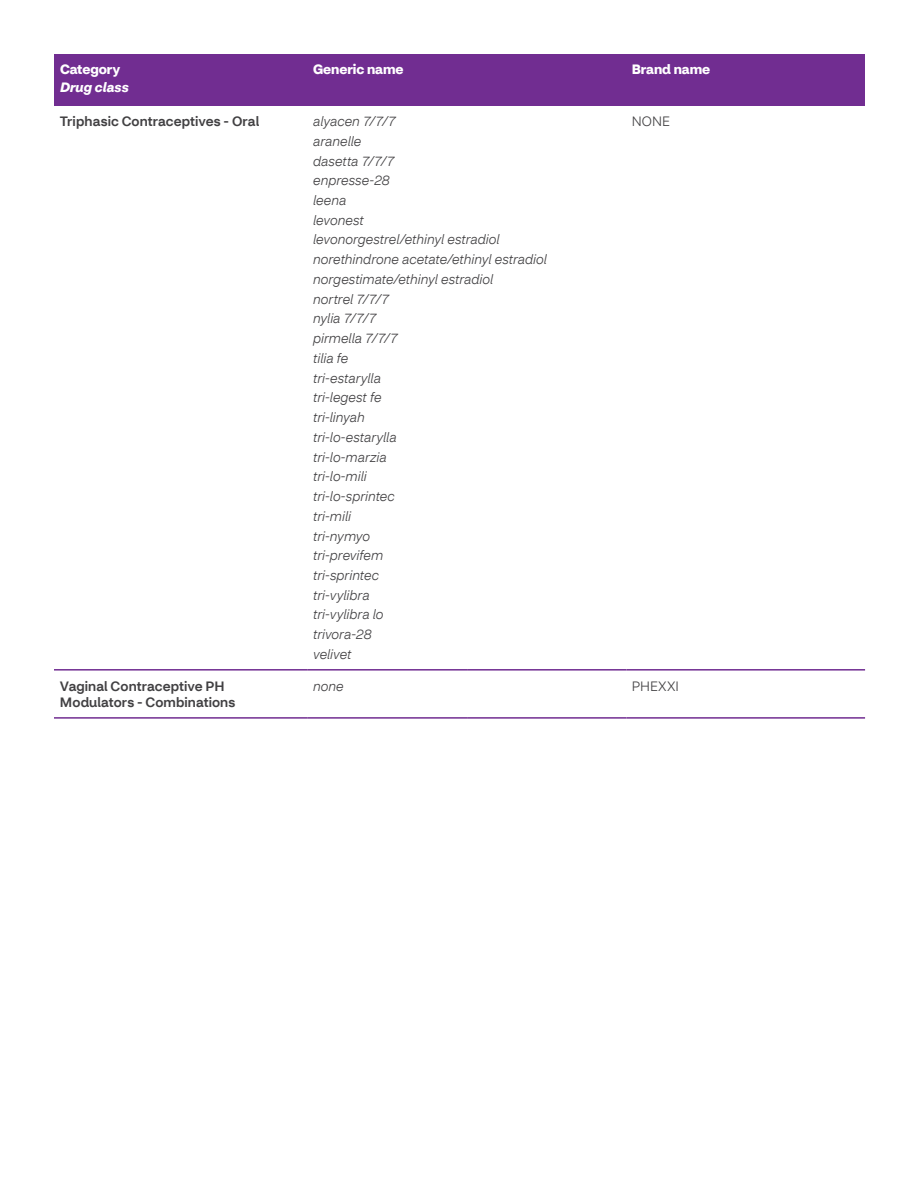
<style>
.page{position:relative;width:918px;height:1188px;background:#fff}
.page>*{position:absolute;margin:0;border:0;box-sizing:border-box;transform-origin:0 0}
.t1{font:italic 300 13.5px/19.8px "CVS Health Sans";color:#414042}
.t2{font:500 13.5px/16.5px "CVS Health Sans";letter-spacing:.005em;color:#414042}
.t3{font:700 13.5px "CVS Health Sans";letter-spacing:-.005em;color:#fff}
.t4{font:italic 700 13.5px/18px "CVS Health Sans";color:#fff}
.t5{font:300 13.5px "CVS Health Sans";color:#414042}
.s1{font-style:normal}
</style>
<div class="page">
<hr style="left:54px;top:669px;width:254px;height:2px;background:#712d91">
<hr style="left:54px;top:717px;width:254px;height:2px;background:#712d91">
<hr style="left:308px;top:669px;width:159px;height:2px;background:#712d91">
<hr style="left:467px;top:669px;width:159px;height:2px;background:#712d91">
<hr style="left:626px;top:669px;width:239px;height:2px;background:#712d91">
<hr style="left:308px;top:717px;width:159px;height:2px;background:#712d91">
<hr style="left:467px;top:717px;width:159px;height:2px;background:#712d91">
<hr style="left:626px;top:717px;width:239px;height:2px;background:#712d91">
<div style="left:54px;top:54px;width:254px;height:52px;background:#712d91"></div>
<div style="left:308px;top:54px;width:318px;height:52px;background:#712d91"></div>
<div style="left:626px;top:54px;width:239px;height:52px;background:#712d91"></div>
<p class="t4" style="left:60px;top:61px;width:70px"><span class="s1">Category<br></span>Drug class</p>
<p class="t3" style="left:313px;top:61px;width:92px">Generic name</p>
<p class="t3" style="left:632px;top:61px;width:80px">Brand name</p>
<p class="t2" style="left:60px;top:113px;width:201px">Triphasic Contraceptives - Oral</p>
<p class="t1" style="left:313px;top:111px;width:235px">alyacen 7/7/7<br>aranelle<br>dasetta 7/7/7<br>enpresse-28<br>leena<br>levonest<br>levonorgestrel/ethinyl estradiol norethindrone acetate/ethinyl estradiol norgestimate/ethinyl estradiol<br>nortrel 7/7/7<br>nylia 7/7/7<br>pirmella 7/7/7<br>tilia fe<br>tri-estarylla<br>tri-legest fe<br>tri-linyah<br>tri-lo-estarylla<br>tri-lo-marzia<br>tri-lo-mili<br>tri-lo-sprintec<br>tri-mili<br>tri-nymyo<br>tri-previfem<br>tri-sprintec<br>tri-vylibra<br>tri-vylibra lo<br>trivora-28<br>velivet</p>
<p class="t5" style="left:632px;top:113px;width:40px">NONE</p>
<p class="t2" style="left:60px;top:678px;width:177px">Vaginal Contraceptive PH<br>Modulators - Combinations</p>
<p class="t1" style="left:313px;top:676px;width:32px">none</p>
<p class="t5" style="left:632px;top:678px;width:49px">PHEXXI</p>
</div>
